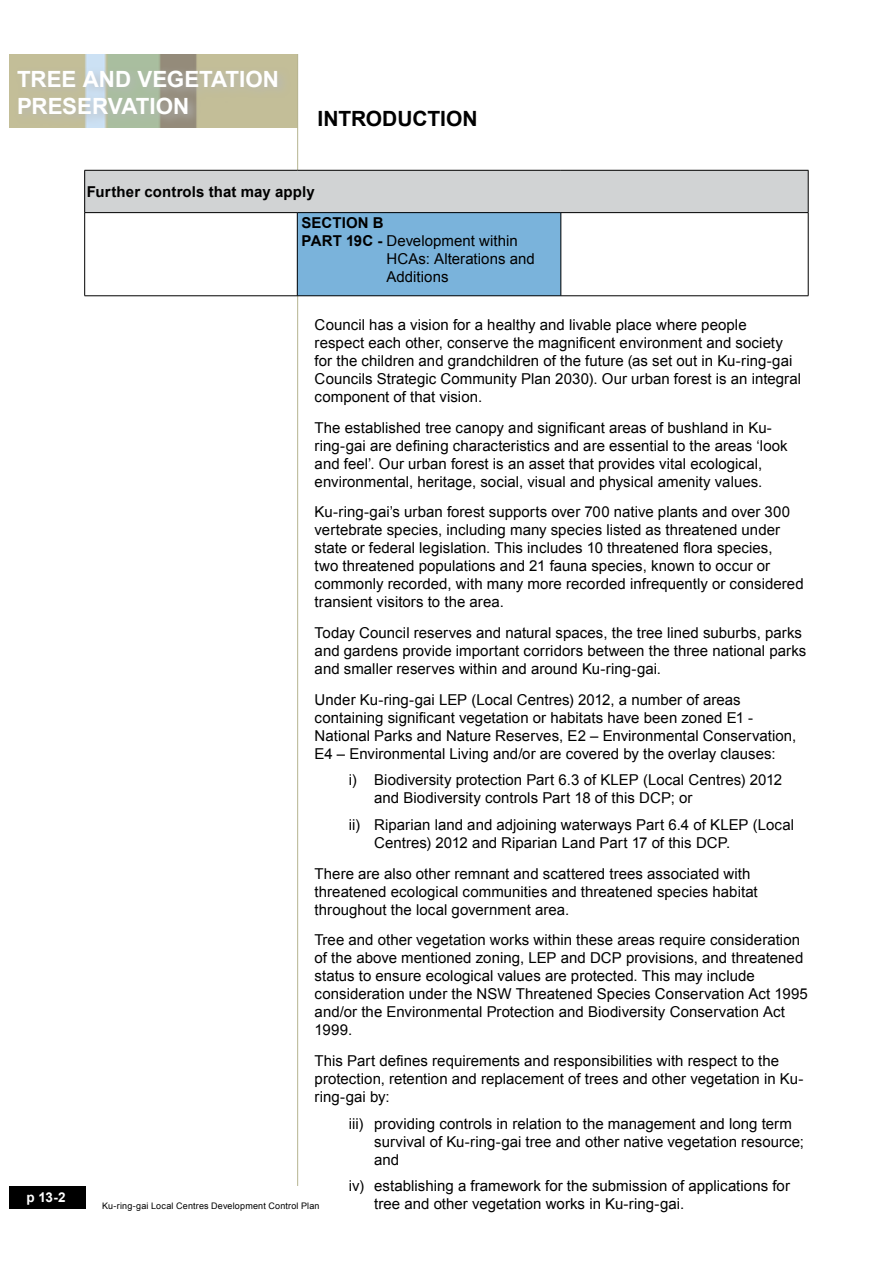
<style>
.page{position:relative;width:893px;height:1263px;background:#fff}
.page>*{position:absolute;margin:0;border:0;box-sizing:border-box;transform-origin:0 0}
.t1{font:700 22.35px/26.8px "Arial";color:#fff}
.t2{font:700 21px "Arial";letter-spacing:-.005em;color:#000}
.t3{font:15px/18px "Arial";letter-spacing:.005em;color:#000}
.t4{font:700 15px/30.9px "Arial";letter-spacing:.01em;color:#000}
.t5{font:700 13.5px "Arial";color:#fff}
.t6{font:9px "Arial";letter-spacing:.02em;color:#000}
.s1{font-weight:700}
</style>
<div class="page">
<div style="left:9px;top:1186px;width:76px;height:23px;background:#000"></div>
<img style="left:9px;top:54px;width:288px;height:74px">
<div style="left:14px;top:67px;width:276px;height:58px;background:#b6b8ba;opacity:.75"></div>
<hr style="left:297px;top:54px;width:1px;height:1132px;background:#b6b491">
<div style="left:85px;top:170px;width:723px;height:43px;background:#d1d3d4"></div>
<div style="left:297px;top:213px;width:264px;height:83px;background:#7ab3db"></div>
<hr style="left:808px;top:170px;width:1px;height:42px;background:#000">
<hr style="left:84px;top:170px;width:1px;height:42px;background:#000">
<hr style="left:84px;top:170px;width:213px;height:1px;background:#000">
<hr style="left:297px;top:170px;width:264px;height:1px;background:#000">
<hr style="left:561px;top:170px;width:247px;height:1px;background:#000">
<hr style="left:84px;top:212px;width:213px;height:1px;background:#000">
<hr style="left:297px;top:212px;width:264px;height:1px;background:#000">
<hr style="left:561px;top:212px;width:247px;height:1px;background:#000">
<hr style="left:84px;top:213px;width:1px;height:83px;background:#000">
<hr style="left:808px;top:213px;width:1px;height:83px;background:#000">
<hr style="left:84px;top:295px;width:213px;height:1px;background:#000">
<hr style="left:297px;top:295px;width:264px;height:1px;background:#000">
<hr style="left:561px;top:295px;width:247px;height:1px;background:#000">
<hr style="left:561px;top:213px;width:1px;height:83px;background:#000">
<hr style="left:297px;top:213px;width:1px;height:83px;background:#000">
<h1 class="t1" style="left:17px;top:66px;width:264px">TREE AND VEGETATION<br>PRESERVATION</h1>
<h2 class="t2" style="left:317px;top:104px;width:162px">INTRODUCTION</h2>
<p class="t5" style="left:27px;top:1188px;width:41px">p 13-2</p>
<p class="t4" style="left:302px;top:177px;width:84px;text-indent:-215px">Further controls that may apply<br>SECTION B</p>
<p class="t3" style="left:387px;top:232px;width:150px;text-indent:-85px"><span class="s1">PART 19C -</span> Development within<br>HCAs: Alterations and<br>Additions</p>
<p class="t3" style="left:315px;top:316px;width:488px">Council has a vision for a healthy and livable place where people<br>respect each other, conserve the magnificent environment and society for the children and grandchildren of the future (as set out in Ku-ring-gai Councils Strategic Community Plan 2030). Our urban forest is an integral component of that vision.</p>
<p class="t3" style="left:315px;top:418px;width:475px">The established tree canopy and significant areas of bushland in Ku&shy;ring-gai are defining characteristics and are essential to the areas ‘look and feel’. Our urban forest is an asset that provides vital ecological, environmental, heritage, social, visual and physical amenity values.</p>
<p class="t3" style="left:315px;top:503px;width:490px">Ku-ring-gai’s urban forest supports over 700 native plants and over 300 vertebrate species, including many species listed as threatened under state or federal legislation. This includes 10 threatened flora species,<br>two threatened populations and 21 fauna species, known to occur or commonly recorded, with many more recorded infrequently or considered transient visitors to the area.</p>
<p class="t3" style="left:315px;top:624px;width:493px">Today Council reserves and natural spaces, the tree lined suburbs, parks and gardens provide important corridors between the three national parks and smaller reserves within and around Ku-ring-gai.</p>
<p class="t3" style="left:315px;top:691px;width:483px">Under Ku-ring-gai LEP (Local Centres) 2012, a number of areas containing significant vegetation or habitats have been zoned E1 - National Parks and Nature Reserves, E2 – Environmental Conservation, E4 – Environmental Living and/or are covered by the overlay clauses:</p>
<p class="t3" style="left:374px;top:771px;width:409px;text-indent:-26px">i) Biodiversity protection Part 6.3 of KLEP (Local Centres) 2012 and Biodiversity controls Part 18 of this DCP; or</p>
<p class="t3" style="left:374px;top:816px;width:421px;text-indent:-26px">ii) Riparian land and adjoining waterways Part 6.4 of KLEP (Local<br>Centres) 2012 and Riparian Land Part 17 of this DCP.</p>
<p class="t3" style="left:315px;top:864px;width:445px">There are also other remnant and scattered trees associated with threatened ecological communities and threatened species habitat throughout the local government area.</p>
<p class="t3" style="left:315px;top:931px;width:495px">Tree and other vegetation works within these areas require consideration of the above mentioned zoning, LEP and DCP provisions, and threatened status to ensure ecological values are protected. This may include consideration under the NSW Threatened Species Conservation Act 1995 and/or the Environmental Protection and Biodiversity Conservation Act 1999.</p>
<p class="t3" style="left:315px;top:1052px;width:490px">This Part defines requirements and responsibilities with respect to the protection, retention and replacement of trees and other vegetation in Ku&shy;ring-gai by:</p>
<p class="t3" style="left:374px;top:1114px;width:431px;text-indent:-26px">iii) providing controls in relation to the management and long term survival of Ku-ring-gai tree and other native vegetation resource; and</p>
<p class="t3" style="left:374px;top:1177px;width:417px;text-indent:-26px">iv) establishing a framework for the submission of applications for tree and other vegetation works in Ku-ring-gai.</p>
<p class="t6" style="left:102px;top:1199px;width:219px">Ku-ring-gai Local Centres Development Control Plan</p>
</div>
